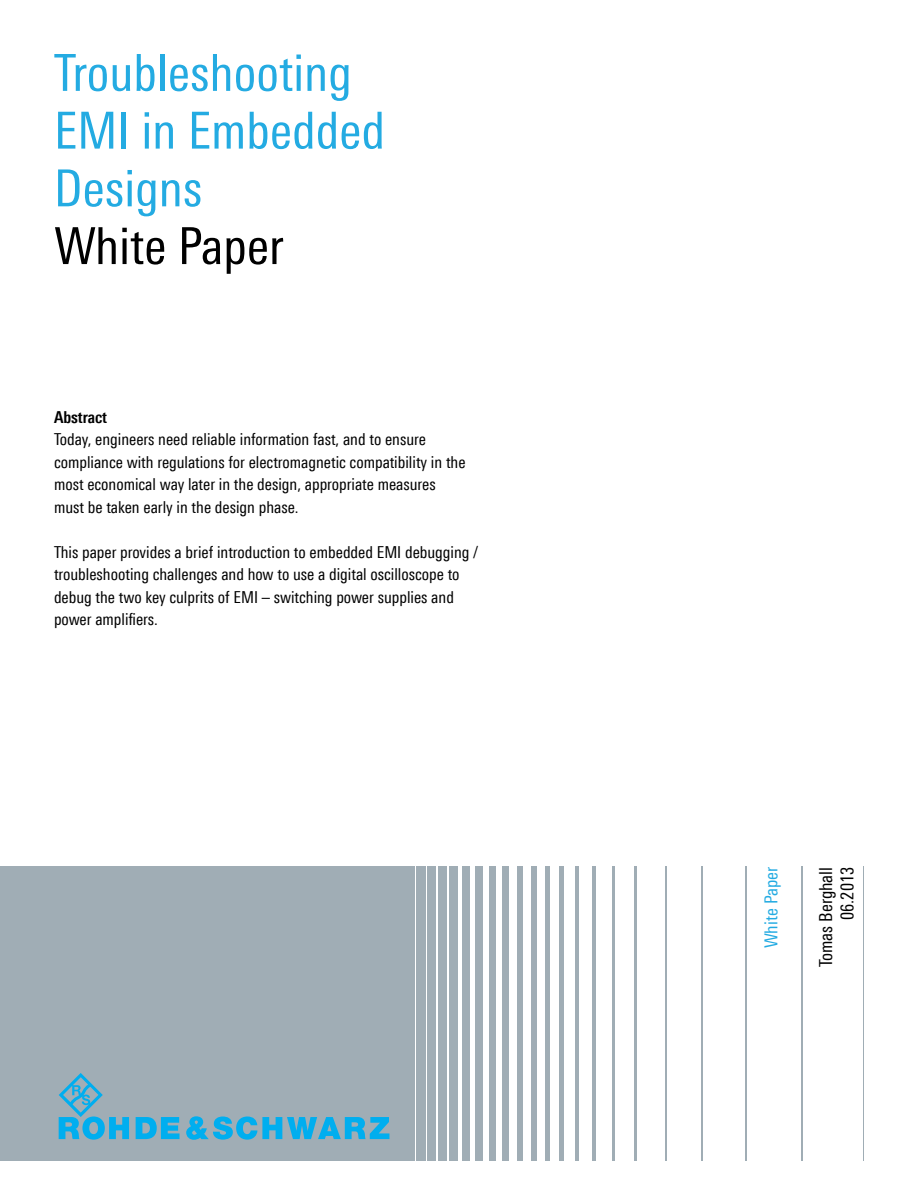
<style>
.page{position:relative;width:918px;height:1188px;background:#fff}
.page>*{position:absolute;margin:0;border:0;box-sizing:border-box;transform-origin:0 0}
.t1{font:51px/57.8px "Linotype Univers 420 Cn";color:#24abe2}
.t2{font:51px "Linotype Univers 420 Cn";color:#000}
.t3{font:18px/21.6px "Linotype Univers 420 Cn";color:#000;text-align:right}
.t4{font:18px "Linotype Univers 420 Cn";color:#24abe2}
.t5{font:16.5px/22.5px "Linotype Univers 420 Cn";color:#000}
.t6{font:700 16.5px "Linotype Univers 620 Cn";color:#000}
</style>
<div class="page">
<div style="left:416px;top:867px;width:9px;height:294px;background:#a0adb5"></div>
<div style="left:427px;top:867px;width:9px;height:294px;background:#a0adb5"></div>
<div style="left:439px;top:867px;width:8px;height:294px;background:#a0adb5"></div>
<div style="left:450px;top:867px;width:8px;height:294px;background:#a0adb5"></div>
<div style="left:462px;top:867px;width:8px;height:294px;background:#a0adb5"></div>
<div style="left:475px;top:867px;width:7px;height:294px;background:#a0adb5"></div>
<div style="left:489px;top:867px;width:7px;height:294px;background:#a0adb5"></div>
<div style="left:503px;top:867px;width:6px;height:294px;background:#a0adb5"></div>
<div style="left:517px;top:867px;width:5px;height:294px;background:#a0adb5"></div>
<div style="left:531px;top:867px;width:5px;height:294px;background:#a0adb5"></div>
<div style="left:545px;top:867px;width:5px;height:294px;background:#a0adb5"></div>
<hr style="left:560px;top:867px;width:4px;height:294px;background:#a0adb5">
<hr style="left:575px;top:867px;width:4px;height:294px;background:#a0adb5">
<hr style="left:592px;top:867px;width:3px;height:294px;background:#a0adb5">
<hr style="left:612px;top:867px;width:2px;height:294px;background:#a0adb5">
<hr style="left:634px;top:867px;width:3px;height:294px;background:#a0adb5">
<hr style="left:665px;top:867px;width:2px;height:294px;background:#a0adb5">
<hr style="left:701px;top:867px;width:2px;height:294px;background:#a0adb5">
<hr style="left:745px;top:867px;width:1px;height:294px;background:#a0adb5">
<hr style="left:801px;top:867px;width:1px;height:294px;background:#a0adb5">
<hr style="left:864px;top:867px;width:1px;height:294px;background:#a0adb5">
<div style="left:0;top:867px;width:415px;height:294px;background:#a0adb5"></div>
<svg style="left:58px;top:1073px;width:331px;height:67px"></svg>
<h1 class="t1" style="left:54px;top:44px;width:332px">Troubleshooting<br>EMI in Embedded<br>Designs</h1>
<h1 class="t2" style="left:54px;top:216px;width:231px">White Paper</h1>
<p class="t6" style="left:54px;top:407px;width:55px">Abstract</p>
<p class="t5" style="left:54px;top:428px;width:413px">Today, engineers need reliable information fast, and to ensure compliance with regulations for electromagnetic compatibility in the most economical way later in the design, appropriate measures must be taken early in the design phase.</p>
<p class="t5" style="left:54px;top:541px;width:426px">This paper provides a brief introduction to embedded EMI debugging / troubleshooting challenges and how to use a digital oscilloscope to debug the two key culprits of EMI – switching power supplies and power amplifiers.</p>
<p class="t4" style="left:761px;top:948px;width:83px;rotate:-90deg">White Paper</p>
<p class="t3" style="left:815px;top:967px;width:102px;rotate:-90deg">Tomas Berghall<br>06.2013</p>
</div>
